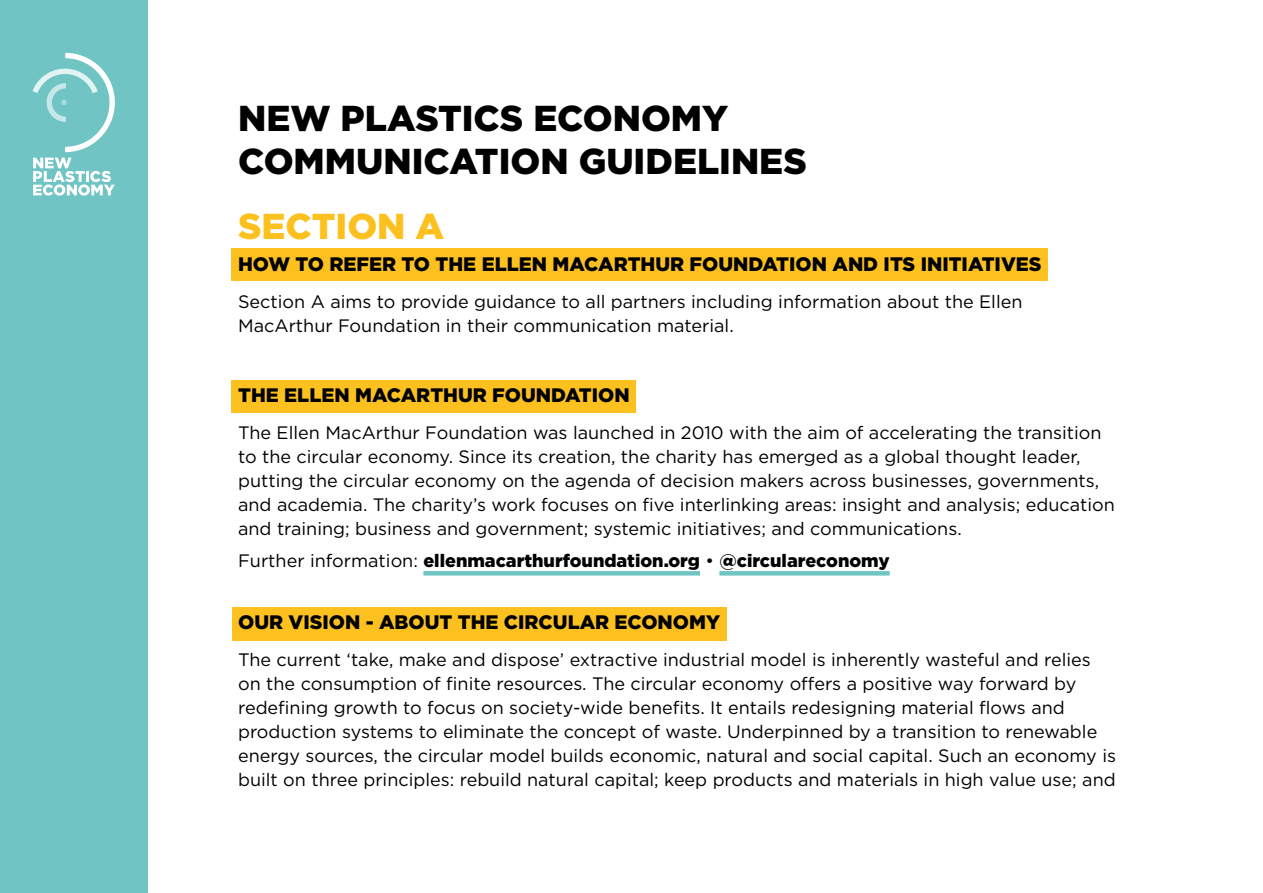
<style>
.page{position:relative;width:1263px;height:893px;background:#fff}
.page>*{position:absolute;margin:0;border:0;box-sizing:border-box;transform-origin:0 0}
.t1{font:900 36px/43.2px "Gotham";color:#000}
.t2{font:900 36px "Gotham";color:#fcc11f}
.t3{font:900 19.5px "Gotham";color:#000}
.t4{font:18px/24px "Gotham";color:#000}
.t5{font:900 18px "Gotham";color:#000}
.s1{font-weight:400}
</style>
<div class="page">
<div style="left:232px;top:249px;width:816px;height:32px;background:#fcc11f"></div>
<div style="left:232px;top:380px;width:404px;height:32px;background:#fcc11f"></div>
<div style="left:423px;top:571px;width:277px;height:5px;background:#70c4c4"></div>
<div style="left:719px;top:571px;width:171px;height:5px;background:#70c4c4"></div>
<div style="left:232px;top:607px;width:494px;height:34px;background:#fcc11f"></div>
<div style="left:0;top:0;width:147px;height:893px;background:#70c4c4"></div>
<svg style="left:33px;top:52px;width:82px;height:100px"></svg>
<svg style="left:33px;top:158px;width:82px;height:38px"></svg>
<h1 class="t1" style="left:238px;top:98px;width:570px">NEW PLASTICS ECONOMY<br>COMMUNICATION GUIDELINES</h1>
<h1 class="t2" style="left:238px;top:210px;width:207px">SECTION A</h1>
<p class="t3" style="left:238px;top:255px;width:805px">HOW TO REFER TO THE ELLEN MACARTHUR FOUNDATION AND ITS INITIATIVES</p>
<p class="t4" style="left:238px;top:290px;width:786px">Section A aims to provide guidance to all partners including information about the Ellen<br>MacArthur Foundation in their communication material.</p>
<p class="t3" style="left:238px;top:386px;width:393px">THE ELLEN MACARTHUR FOUNDATION</p>
<p class="t4" style="left:238px;top:421px;width:878px">The Ellen MacArthur Foundation was launched in 2010 with the aim of accelerating the transition to the circular economy. Since its creation, the charity has emerged as a global thought leader, putting the circular economy on the agenda of decision makers across businesses, governments, and academia. The charity’s work focuses on five interlinking areas: insight and analysis; education and training; business and government; systemic initiatives; and communications.</p>
<p class="t5" style="left:238px;top:553px;width:653px"><span class="s1">Further information:</span> ellenmacarthurfoundation.org <span class="s1">•</span> @circulareconomy</p>
<p class="t3" style="left:238px;top:614px;width:483px">OUR VISION - ABOUT THE CIRCULAR ECONOMY</p>
<p class="t4" style="left:238px;top:649px;width:879px">The current ‘take, make and dispose’ extractive industrial model is inherently wasteful and relies on the consumption of finite resources. The circular economy offers a positive way forward by redefining growth to focus on society-wide benefits. It entails redesigning material flows and production systems to eliminate the concept of waste. Underpinned by a transition to renewable energy sources, the circular model builds economic, natural and social capital. Such an economy is built on three principles: rebuild natural capital; keep products and materials in high value use; and</p>
</div>
